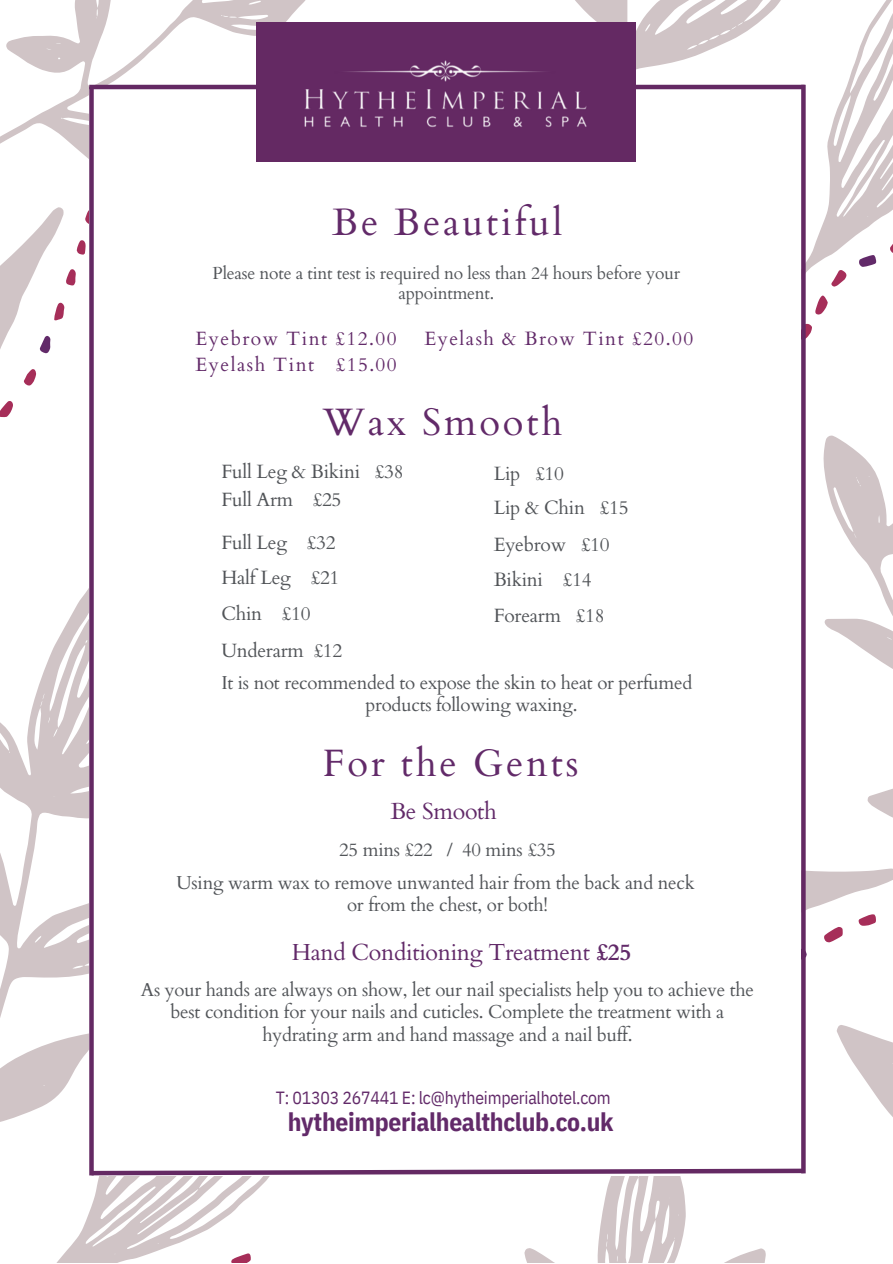
<style>
.page{position:relative;width:893px;height:1264px;background:#fff}
.page>*{position:absolute;margin:0;border:0;box-sizing:border-box;transform-origin:0 0}
.t1{font:38.25px "Cardo";letter-spacing:.075em;color:#622a69}
.t2{font:38.1px "Cardo";letter-spacing:.075em;color:#622a69}
.t3{font:700 25.5px "IBM Plex Sans Cond";letter-spacing:-.015em;color:#622a69}
.t4{font:23.25px "Cardo";letter-spacing:-.015em;color:#622a69}
.t5{font:19.2px/34.5px "Cardo";letter-spacing:-.015em;color:#515458}
.t6{font:19.2px "Cardo";letter-spacing:.075em;color:#622a69}
.t7{font:18.75px/22.5px "Cardo";letter-spacing:-.015em;color:#515458}
.t8{font:17.7px "IBM Plex Sans Cond";letter-spacing:-.015em;color:#622a69}
.t9{font:17.4px/20.2px "Cardo";letter-spacing:-.015em;color:#515458;text-align:center}
.s1{font-weight:700}
</style>
<div class="page">
<svg style="left:0;top:588px;width:89px;height:397px"></svg>
<svg style="left:528px;top:0;width:233px;height:85px"></svg>
<svg style="left:524px;top:1177px;width:241px;height:85px"></svg>
<svg style="left:0;top:227px;width:64px;height:544px"></svg>
<svg style="left:805px;top:509px;width:87px;height:657px"></svg>
<svg style="left:0;top:0;width:416px;height:227px"></svg>
<svg style="left:0;top:985px;width:269px;height:277px"></svg>
<svg style="left:836px;top:1024px;width:56px;height:117px"></svg>
<svg style="left:867px;top:786px;width:25px;height:43px"></svg>
<svg style="left:823px;top:435px;width:69px;height:245px"></svg>
<svg style="left:761px;top:0;width:131px;height:357px"></svg>
<svg style="left:858px;top:255px;width:18px;height:12px"></svg>
<svg style="left:805px;top:948px;width:1px;height:12px"></svg>
<svg style="left:39px;top:336px;width:12px;height:17px"></svg>
<svg style="left:889px;top:235px;width:3px;height:20px"></svg>
<svg style="left:815px;top:295px;width:12px;height:20px"></svg>
<svg style="left:800px;top:323px;width:12px;height:16px"></svg>
<svg style="left:831px;top:270px;width:15px;height:17px"></svg>
<svg style="left:231px;top:1253px;width:20px;height:9px"></svg>
<svg style="left:824px;top:926px;width:18px;height:17px"></svg>
<svg style="left:858px;top:914px;width:18px;height:11px"></svg>
<svg style="left:0;top:401px;width:13px;height:16px"></svg>
<svg style="left:24px;top:369px;width:12px;height:16px"></svg>
<svg style="left:54px;top:302px;width:10px;height:18px"></svg>
<svg style="left:66px;top:269px;width:10px;height:16px"></svg>
<svg style="left:85px;top:209px;width:4px;height:16px"></svg>
<svg style="left:76px;top:240px;width:10px;height:14px"></svg>
<div style="left:94px;top:87px;width:706px;height:1088px;background:#fff"></div>
<div style="left:257px;top:23px;width:379px;height:138px;background:#642963"></div>
<div style="left:89px;top:87px;width:5px;height:1088px;background:#642963"></div>
<svg style="left:801px;top:85px;width:4px;height:1081px;background:#6b3269"></svg>
<hr style="left:89px;top:85px;width:715px;height:4px;background:#642963">
<svg style="left:87px;top:1166px;width:719px;height:11px"></svg>
<h2 class="t2" style="left:332px;top:197px;width:232px">Be Beautiful</h2>
<p class="t9" style="left:212px;top:263px;width:469px">Please note a tint test is required no less than 24 hours before your appointment.</p>
<p class="t6" style="left:195px;top:326px;width:202px">Eyebrow Tint £12.00</p>
<p class="t6" style="left:424px;top:326px;width:270px">Eyelash &amp; Brow Tint £20.00</p>
<p class="t6" style="left:195px;top:352px;width:203px">Eyelash Tint £15.00</p>
<h1 class="t1" style="left:323px;top:397px;width:241px">Wax Smooth</h1>
<p class="t5" style="left:221px;top:454px;width:184px">Full Leg &amp; Bikini £38</p>
<p class="t5" style="left:221px;top:483px;width:122px">Full Arm £25</p>
<p class="t5" style="left:221px;top:526px;width:116px">Full Leg £32</p>
<p class="t5" style="left:221px;top:559px;width:120px;line-height:36.6px">Half Leg £21<br>Chin £10</p>
<p class="t5" style="left:221px;top:634px;width:123px">Underarm £12</p>
<p class="t5" style="left:493px;top:456px;width:136px">Lip £10<br>Lip &amp; Chin £15</p>
<p class="t5" style="left:493px;top:528px;width:117px">Eyebrow £10<br>Bikini £14</p>
<p class="t5" style="left:493px;top:599px;width:112px">Forearm £18</p>
<p class="t7" style="left:365px;top:673px;width:328px;line-height:21.3px;text-indent:-144px">It is not recommended to expose the skin to heat or perfumed products following waxing.</p>
<h1 class="t1" style="left:323px;top:737px;width:257px">For the Gents</h1>
<p class="t4" style="left:390px;top:796px;width:108px">Be Smooth</p>
<p class="t7" style="left:176px;top:832px;width:520px;line-height:33.8px;text-indent:163px">25 mins £22 / 40 mins £35<br>Using warm wax to remove unwanted hair from the back and neck</p>
<p class="t7" style="left:347px;top:893px;width:202px">or from the chest, or both!</p>
<p class="t4" style="left:292px;top:937px;width:341px">Hand Conditioning Treatment <span class="s1">£25</span></p>
<p class="t7" style="left:141px;top:978px;width:614px;text-align:center">As your hands are always on show, let our nail specialists help you to achieve the best condition for your nails and cuticles. Complete the treatment with a hydrating arm and hand massage and a nail buff.</p>
<p class="t8" style="left:276px;top:1085px;width:336px">T: 01303 267441 E: lc@hytheimperialhotel.com</p>
<h3 class="t3" style="left:288px;top:1104px;width:327px">hytheimperialhealthclub.co.uk</h3>
</div>
